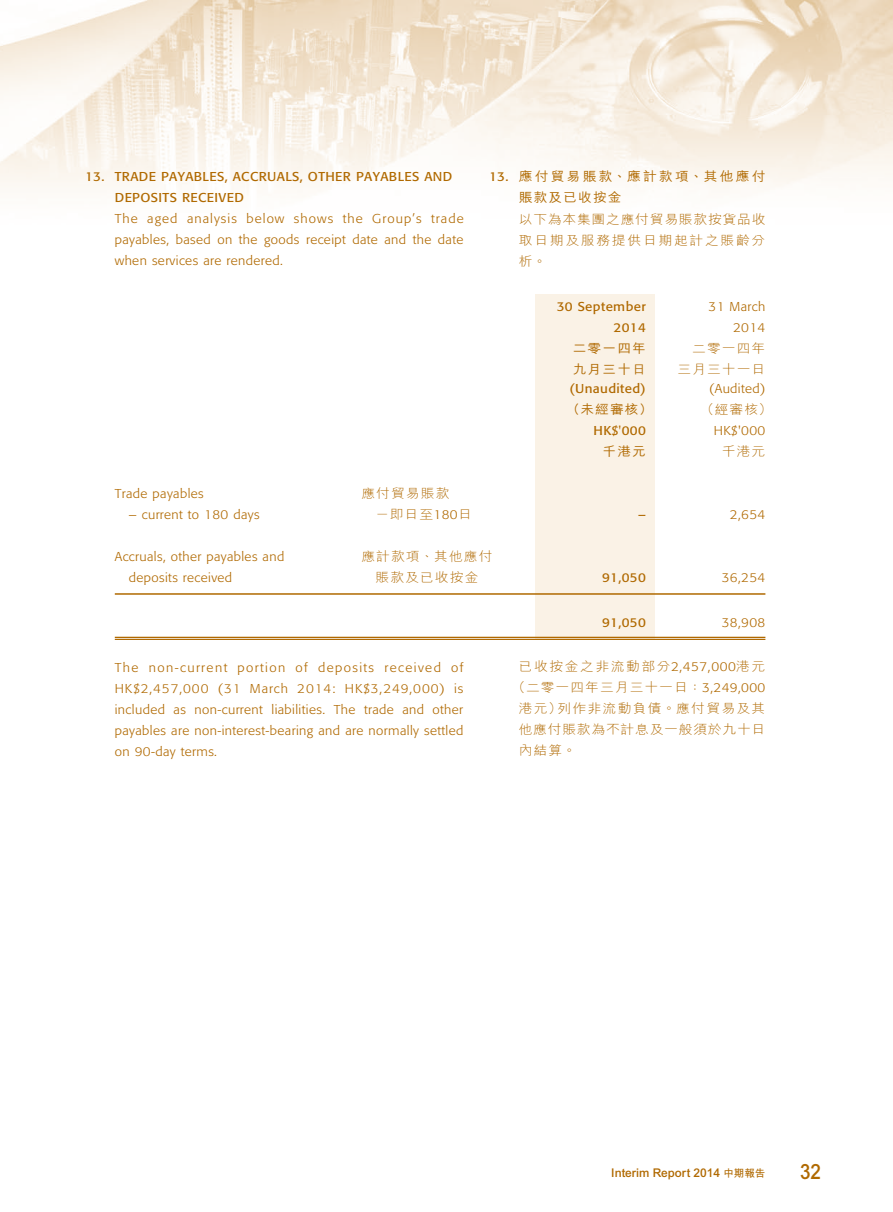
<style>
.page{position:relative;width:893px;height:1212px;background:#fff}
.page>*{position:absolute;margin:0;border:0;box-sizing:border-box;transform-origin:0 0}
.t1{font:500 21px "Arial MT Std";color:#b06900;scale:.9 1}
.t2{font:300 12.75px/21px "Formata";letter-spacing:.03em;color:#b06900;text-align:justify;scale:1.05 1}
.t3{font:300 12.75px/21px "M Hei HK";letter-spacing:.08em;color:#b06900;text-align:justify;scale:1.08 1}
.t4{font:12.75px/21px "Formata";letter-spacing:.03em;color:#b06900;scale:1.05 1}
.t5{font:500 12.75px/21px "M Hei HK";letter-spacing:.16em;color:#b06900;scale:1.08 1}
.t6{font:300 12.75px "M Hei HK";letter-spacing:.115em;color:#b06900;scale:1.08 1}
.t7{font:500 12.75px "M Hei HK";letter-spacing:.08em;color:#b06900;scale:1.08 1}
.t8{font:300 12.75px "M Hei HK";letter-spacing:.055em;color:#b06900;scale:1.08 1}
.t9{font:500 12px "Arial MT Std";color:#b06900}
.s1{font-family:"Formata";font-weight:400}
.s2{font-family:"Formata"}
.s3{font-family:"M Hei HK";font-weight:700;font-size:10.5px}
</style>
<div class="page">
<img style="left:0;top:0;width:893px;height:452px">
<div style="left:536px;top:295px;width:119px;height:345px;background:#faf2e6"></div>
<hr style="left:115px;top:593px;width:650px;height:2px;background:#b06900">
<hr style="left:115px;top:637px;width:650px;height:1px;background:#b06900">
<hr style="left:115px;top:639px;width:650px;height:1px;background:#b06900">
<p class="t4" style="left:115px;top:166px;width:323px;text-indent:-30px">13. TRADE PAYABLES, ACCRUALS, OTHER PAYABLES AND<br>DEPOSITS RECEIVED</p>
<p class="t2" style="left:115px;top:208px;width:334px">The aged analysis below shows the Group’s trade payables, based on the goods receipt date and the date when services are rendered.</p>
<p class="t5" style="left:519px;top:165px;width:230px;text-indent:-30px"><span class="s1">13.</span> 應付貿易賬款、應計款項、其他應付賬款及已收按金</p>
<p class="t3" style="left:519px;top:208px;width:230px">以下為本集團之應付貿易賬款按貨品收取日期及服務提供日期起計之賬齡分析。</p>
<p class="t4" style="left:557px;top:295px;width:87px">30 September</p>
<p class="t2" style="left:708px;top:296px;width:56px">31 March</p>
<p class="t4" style="left:614px;top:316px;width:32px">2014</p>
<p class="t2" style="left:733px;top:317px;width:32px">2014</p>
<p class="t7" style="left:573px;top:339px;width:69px">二零一四年</p>
<p class="t3" style="left:692px;top:337px;width:69px">二零一四年</p>
<p class="t7" style="left:573px;top:360px;width:69px">九月三十日</p>
<p class="t3" style="left:677px;top:358px;width:83px">三月三十一日</p>
<p class="t4" style="left:569px;top:378px;width:74px">(Unaudited)</p>
<p class="t2" style="left:709px;top:378px;width:55px">(Audited)</p>
<p class="t7" style="left:566px;top:400px;width:82px">（未經審核）</p>
<p class="t3" style="left:700px;top:398px;width:68px">（經審核）</p>
<p class="t4" style="left:594px;top:420px;width:51px">HK$'000</p>
<p class="t2" style="left:714px;top:420px;width:51px">HK$'000</p>
<p class="t7" style="left:602px;top:442px;width:42px">千港元</p>
<p class="t3" style="left:722px;top:440px;width:42px">千港元</p>
<p class="t2" style="left:115px;top:483px;width:86px">Trade payables</p>
<p class="t3" style="left:361px;top:482px;width:83px">應付貿易賬款</p>
<p class="t2" style="left:129px;top:504px;width:126px">– current to 180 days</p>
<p class="t3" style="left:376px;top:503px;width:91px">－即日至<span class="s2">180</span>日</p>
<p class="t4" style="left:638px;top:504px;width:9px">–</p>
<p class="t2" style="left:730px;top:504px;width:35px">2,654</p>
<p class="t2" style="left:115px;top:546px;width:163px">Accruals, other payables and</p>
<p class="t3" style="left:361px;top:545px;width:123px">應計款項、其他應付</p>
<p class="t2" style="left:129px;top:567px;width:100px">deposits received</p>
<p class="t3" style="left:376px;top:566px;width:97px">賬款及已收按金</p>
<p class="t4" style="left:602px;top:567px;width:43px">91,050</p>
<p class="t2" style="left:722px;top:567px;width:43px">36,254</p>
<p class="t4" style="left:602px;top:612px;width:43px">91,050</p>
<p class="t2" style="left:722px;top:612px;width:43px">38,908</p>
<p class="t2" style="left:115px;top:657px;width:334px">The non-current portion of deposits received of HK$2,457,000 (31 March 2014: HK$3,249,000) is included as non-current liabilities. The trade and other payables are non-interest-bearing and are normally settled on 90-day terms.</p>
<p class="t6" style="left:519px;top:657px;width:230px">已收按金之非流動部分<span class="s2">2,457,000</span>港元</p>
<p class="t3" style="left:512px;top:676px;width:236px">（二零一四年三月三十一日：<span class="s2">3,249,000</span></p>
<p class="t3" style="left:519px;top:697px;width:230px">港元）列作非流動負債。應付貿易及其</p>
<p class="t8" style="left:519px;top:720px;width:230px">他應付賬款為不計息及一般須於九十日</p>
<p class="t3" style="left:519px;top:739px;width:55px">內結算。</p>
<p class="t9" style="left:611px;top:1165px;width:156px">Interim Report 2014 <span class="s3">中期報告</span></p>
<h1 class="t1" style="left:800px;top:1159px;width:25px">32</h1>
</div>
